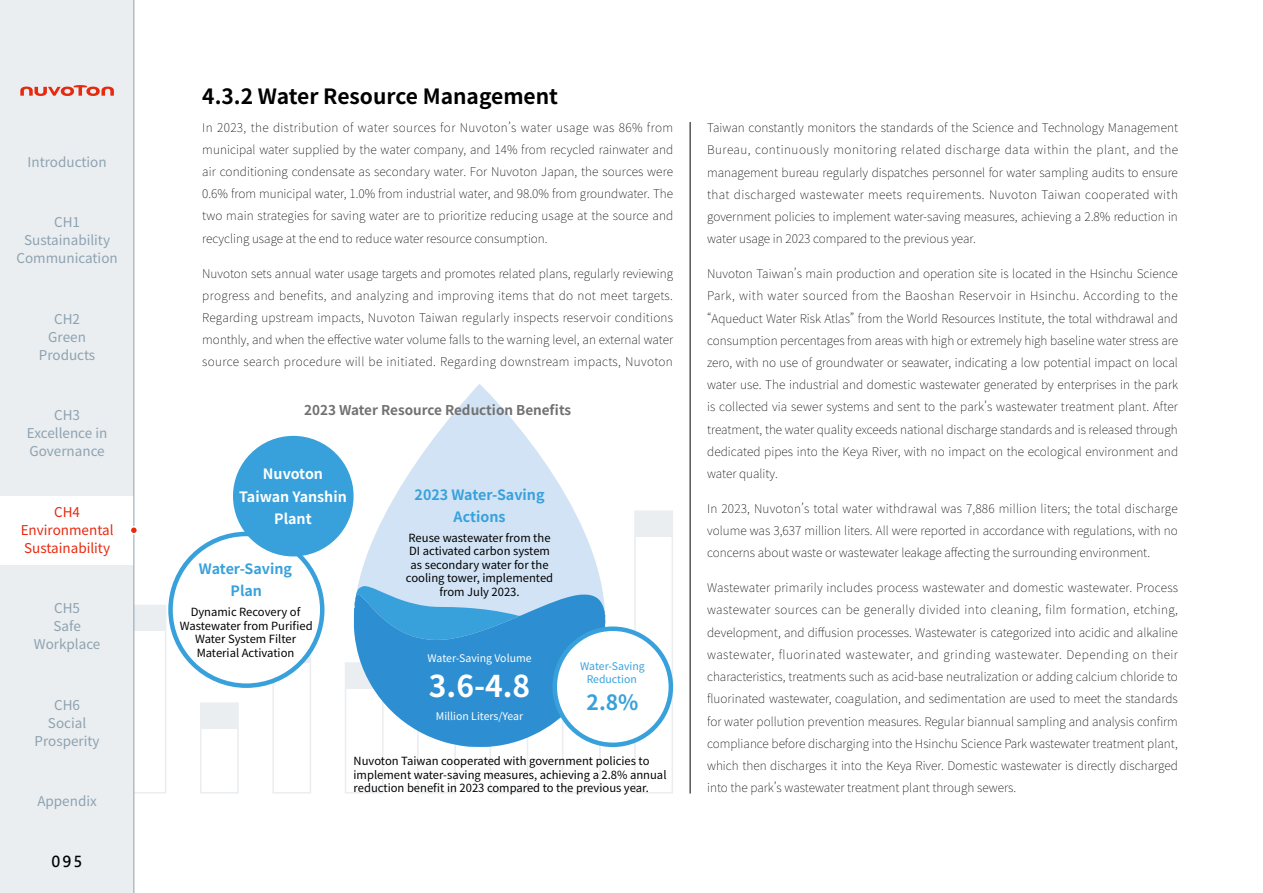
<style>
.page{position:relative;width:1263px;height:893px;background:#fff}
.page>*{position:absolute;margin:0;border:0;box-sizing:border-box;transform-origin:0 0}
.表格內文{font:700 30px "Noto Sans CJ Ktc";color:#fff}
._0_0_0標題{font:700 21px "Noto Sans CJ Ktc";color:#000}
.方塊內文{font:700 21px "Noto Sans CJ Ktc";color:#38a1db}
.t1{font:15px "Microsoft Jheng Hei UI Bold";color:#000}
.方塊內文-2{font:700 14.25px/22.2px "Noto Sans CJ Ktc";color:#38a1db;text-align:center}
.方塊內文-3{font:700 14.25px/22.2px "Noto Sans CJ Ktc";color:#fff;text-align:center}
.t2{font:13.5px/18px "Noto Sans CJ Ktc";color:#8da2b0;text-align:center}
.方塊標題{font:700 13.5px "Noto Sans CJ Ktc";color:#727171}
.t3{font:13.5px/18px "Noto Sans CJ Ktc";color:#e7290f;text-align:center}
.內文{font:100 12px/22.2px "Noto Sans CJ Ktc";color:#000;text-align:justify}
.方塊內文-4{font:11.25px/13.5px "Noto Sans CJ Ktc";color:#000;text-align:center}
.表格橫項目{font:10.5px "Noto Sans CJ Ktc";color:#fff}
.表格橫項目-2{font:10.5px/13.5px "Noto Sans CJ Ktc";color:#38a1db;text-align:center}
</style>
<div class="page">
<svg style="left:134px;top:510px;width:540px;height:284px"></svg>
<div style="left:128px;top:605px;width:38px;height:26px;background:#eaeef1"></div>
<div style="left:201px;top:703px;width:37px;height:26px;background:#eaeef1"></div>
<svg style="left:301px;top:652px;width:9px;height:11px"></svg>
<div style="left:345px;top:663px;width:38px;height:26px;background:#eaeef1"></div>
<div style="left:635px;top:511px;width:37px;height:26px;background:#eaeef1"></div>
<hr style="left:690px;top:122px;width:1px;height:671px;background:#000">
<svg style="left:354px;top:384px;width:251px;height:363px;fill:#d1e3f5"></svg>
<svg style="left:354px;top:586px;width:251px;height:161px;background:#5ca9dc"></svg>
<div style="left:555px;top:629px;width:116px;height:116px;background:#fff;border-radius:50%"></div>
<div style="left:552px;top:626px;width:121px;height:121px;border:4px solid #38a1db;border-radius:50%"></div>
<div style="left:171px;top:534px;width:151px;height:152px;background:#fff;border-radius:50%"></div>
<div style="left:168px;top:532px;width:156px;height:156px;border:4px solid #38a1db;border-radius:50%"></div>
<div style="left:233px;top:436px;width:121px;height:120px;background:#38a1db;border-radius:50%"></div>
<svg style="left:0;top:0;width:134px;height:893px;background:#ebeef1"></svg>
<svg style="left:20px;top:85px;width:94px;height:11px"></svg>
<div style="left:130px;top:527px;width:7px;height:7px;background:#e7290f;border-radius:50%"></div>
<div style="left:130px;top:526px;width:8px;height:8px;border:2px solid #fff;border-radius:50%"></div>
<p class="t2" style="left:28px;top:153px;width:81px">Introduction</p>
<p class="t2" style="left:16px;top:213px;width:103px">CH1<br>Sustainability<br>Communication</p>
<p class="t2" style="left:39px;top:310px;width:58px">CH2<br>Green<br>Products</p>
<p class="t2" style="left:27px;top:407px;width:82px">CH3<br>Excellence in<br>Governance</p>
<p class="t3" style="left:21px;top:503px;width:94px">CH4<br>Environmental<br>Sustainability</p>
<p class="t2" style="left:34px;top:600px;width:68px">CH5<br>Safe<br>Workplace</p>
<p class="t2" style="left:35px;top:696px;width:67px">CH6<br>Social<br>Prosperity</p>
<p class="t2" style="left:37px;top:793px;width:61px">Appendix</p>
<p class="t1" style="left:51px;top:852px;width:33px">095</p>
<p class="_0_0_0標題" style="left:202px;top:84px;width:357px">4.3.2 Water Resource Management</p>
<p class="內文" style="left:202px;top:116px;width:472px">In 2023, the distribution of water sources for Nuvoton’s water usage was 86% from municipal water supplied by the water company, and 14% from recycled rainwater and air conditioning condensate as secondary water. For Nuvoton Japan, the sources were 0.6% from municipal water, 1.0% from industrial water, and 98.0% from groundwater. The two main strategies for saving water are to prioritize reducing usage at the source and recycling usage at the end to reduce water resource consumption.</p>
<p class="內文" style="left:202px;top:262px;width:472px">Nuvoton sets annual water usage targets and promotes related plans, regularly reviewing progress and benefits, and analyzing and improving items that do not meet targets.<br>Regarding upstream impacts, Nuvoton Taiwan regularly inspects reservoir conditions monthly, and when the effective water volume falls to the warning level, an external water source search procedure will be initiated. Regarding downstream impacts, Nuvoton</p>
<p class="方塊標題" style="left:304px;top:402px;width:269px">2023 Water Resource Reduction Benefits</p>
<p class="方塊內文-3" style="left:239px;top:463px;width:109px">Nuvoton<br>Taiwan Yanshin<br>Plant</p>
<p class="方塊內文-2" style="left:199px;top:558px;width:95px">Water-Saving<br>Plan</p>
<p class="方塊內文-4" style="left:180px;top:605px;width:134px">Dynamic Recovery of<br>Wastewater from Purified<br>Water System Filter<br>Material Activation</p>
<p class="方塊內文-2" style="left:415px;top:484px;width:131px">2023 Water-Saving<br>Actions</p>
<p class="方塊內文-4" style="left:406px;top:531px;width:149px">Reuse wastewater from the<br>DI activated carbon system as secondary water for the cooling tower, implemented from July 2023.</p>
<p class="表格橫項目" style="left:428px;top:652px;width:106px">Water-Saving Volume</p>
<p class="表格內文" style="left:429px;top:669px;width:103px">3.6-4.8</p>
<p class="表格橫項目" style="left:436px;top:710px;width:89px">Million Liters/Year</p>
<p class="表格橫項目-2" style="left:580px;top:659px;width:66px">Water-Saving<br>Reduction</p>
<p class="方塊內文" style="left:587px;top:691px;width:53px">2.8%</p>
<p class="方塊內文-4" style="left:354px;top:754px;width:314px;text-align:left">Nuvoton Taiwan cooperated with government policies to implement water-saving measures, achieving a 2.8% annual reduction benefit in 2023 compared to the previous year.</p>
<p class="內文" style="left:707px;top:117px;width:472px">Taiwan constantly monitors the standards of the Science and Technology Management Bureau, continuously monitoring related discharge data within the plant, and the management bureau regularly dispatches personnel for water sampling audits to ensure that discharged wastewater meets requirements. Nuvoton Taiwan cooperated with government policies to implement water-saving measures, achieving a 2.8% reduction in water usage in 2023 compared to the previous year.</p>
<p class="內文" style="left:707px;top:263px;width:473px">Nuvoton Taiwan’s main production and operation site is located in the Hsinchu Science Park, with water sourced from the Baoshan Reservoir in Hsinchu. According to the “Aqueduct Water Risk Atlas” from the World Resources Institute, the total withdrawal and consumption percentages from areas with high or extremely high baseline water stress are zero, with no use of groundwater or seawater, indicating a low potential impact on local water use. The industrial and domestic wastewater generated by enterprises in the park is collected via sewer systems and sent to the park’s wastewater treatment plant. After treatment, the water quality exceeds national discharge standards and is released through dedicated pipes into the Keya River, with no impact on the ecological environment and water quality.</p>
<p class="內文" style="left:707px;top:498px;width:472px">In 2023, Nuvoton’s total water withdrawal was 7,886 million liters; the total discharge volume was 3,637 million liters. All were reported in accordance with regulations, with no concerns about waste or wastewater leakage affecting the surrounding environment.</p>
<p class="內文" style="left:707px;top:577px;width:472px">Wastewater primarily includes process wastewater and domestic wastewater. Process wastewater sources can be generally divided into cleaning, film formation, etching, development, and diffusion processes. Wastewater is categorized into acidic and alkaline wastewater, fluorinated wastewater, and grinding wastewater. Depending on their characteristics, treatments such as acid-base neutralization or adding calcium chloride to fluorinated wastewater, coagulation, and sedimentation are used to meet the standards for water pollution prevention measures. Regular biannual sampling and analysis confirm compliance before discharging into the Hsinchu Science Park wastewater treatment plant, which then discharges it into the Keya River. Domestic wastewater is directly discharged into the park’s wastewater treatment plant through sewers.</p>
</div>
